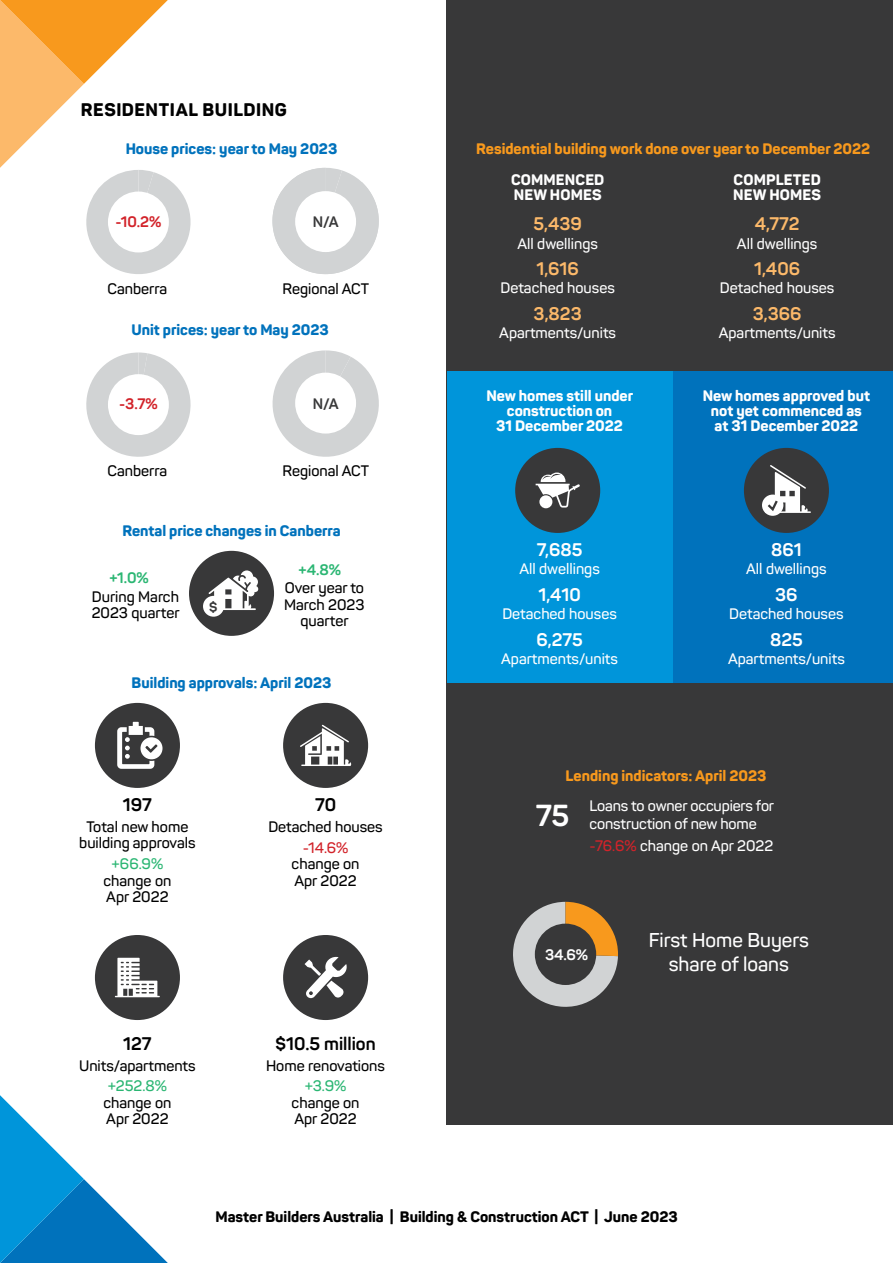
<style>
.page{position:relative;width:893px;height:1263px;background:#fff}
.page>*{position:absolute;margin:0;border:0;box-sizing:border-box;transform-origin:0 0}
.Economic_data_bullet{font:700 30px "Panton";color:#fff}
.Economic_data_bullet-2{font:600 19.65px/23.7px "Panton";color:#fff;text-align:center}
.Economic_data_bullet-3{font:700 18px "Panton";color:#fcb96a}
.Head_2{font:800 18px "Panton";letter-spacing:.03em;color:#000}
.Economic_data_bullet-4{font:700 18px "Panton";color:#fff}
.Economic_data_bullet-5{font:700 18px "Panton";color:#000}
.Economic_data_bullet-6{font:600 15px/16.5px "Panton";color:#000;text-align:center}
.Economic_data_bullet-7{font:600 15px/18px "Panton";color:#fff}
.Head_3_Left{font:800 15px/15px "Panton";color:#fff}
.Head_3_Left-2{font:800 15px "Panton";color:#0072bc}
.t1{font:800 15px "Panton";color:#000}
.Economic_data_bullet-8{font:800 15px "Panton";color:#f8991d}
.Head_3_Left-3{font:800 15px "Panton";color:#f8991d}
.Head_3{font:700 15px "Panton";color:#d2232a}
.Head_3-2{font:700 15px "Panton";color:#2bb673}
.Economic_data_bullet-9{font:600 15px "Panton";color:#2bb673}
.Head_3-3{font:700 15px "Panton";color:#383839}
.Economic_data_bullet-10{font:700 15px "Panton";color:#fff}
.Head_3-4{font:700 14.1px "Panton";color:#383839}
.s1{font-weight:600;font-size:15px;color:#fff}
.s2{color:#2bb673}
.s3{color:#d2232a}
</style>
<div class="page">
<svg style="left:0;top:1095px;width:168px;height:168px"></svg>
<svg style="left:0;top:0;width:191px;height:274px"></svg>
<svg style="left:86px;top:352px;width:105px;height:105px"></svg>
<svg style="left:272px;top:350px;width:107px;height:107px"></svg>
<svg style="left:272px;top:168px;width:107px;height:107px"></svg>
<div style="left:446px;top:0;width:447px;height:1124px;background:#383839"></div>
<div style="left:672px;top:372px;width:221px;height:311px;background:#0072bc"></div>
<div style="left:447px;top:372px;width:225px;height:311px;background:#0095da"></div>
<div style="left:108px;top:374px;width:61px;height:61px;background:#fff;border-radius:50%"></div>
<div style="left:108px;top:192px;width:61px;height:60px;background:#fff;border-radius:50%"></div>
<div style="left:295px;top:191px;width:61px;height:61px;background:#fff;border-radius:50%"></div>
<div style="left:283px;top:703px;width:85px;height:85px;background:#383839;border-radius:50%"></div>
<div style="left:95px;top:703px;width:85px;height:85px;background:#383839;border-radius:50%"></div>
<svg style="left:117px;top:722px;width:46px;height:47px"></svg>
<div style="left:283px;top:935px;width:85px;height:85px;background:#383839;border-radius:50%"></div>
<svg style="left:305px;top:957px;width:42px;height:41px"></svg>
<div style="left:189px;top:551px;width:85px;height:85px;background:#383839;border-radius:50%"></div>
<svg style="left:204px;top:570px;width:55px;height:40px"></svg>
<div style="left:203px;top:596px;width:21px;height:21px;background:#fff;border-radius:50%"></div>
<svg style="left:300px;top:725px;width:51px;height:41px"></svg>
<div style="left:295px;top:373px;width:61px;height:61px;background:#fff;border-radius:50%"></div>
<div style="left:95px;top:935px;width:85px;height:85px;background:#383839;border-radius:50%"></div>
<svg style="left:115px;top:958px;width:45px;height:39px"></svg>
<div style="left:515px;top:448px;width:85px;height:85px;background:#383839;border-radius:50%"></div>
<div style="left:744px;top:448px;width:85px;height:85px;background:#383839;border-radius:50%"></div>
<div style="left:762px;top:495px;width:21px;height:21px;background:#fff;border-radius:50%"></div>
<svg style="left:765px;top:465px;width:46px;height:48px"></svg>
<svg style="left:536px;top:472px;width:44px;height:36px"></svg>
<svg style="left:513px;top:902px;width:105px;height:105px"></svg>
<div style="left:535px;top:924px;width:61px;height:61px;background:#383839;border-radius:50%"></div>
<p class="Head_2" style="left:81px;top:98px;width:304px">RESIDENTIAL BUILDING <span class="s1">on June 2020</span></p>
<p class="Head_3_Left-2" style="left:126px;top:139px;width:213px">House prices: year to May 2023</p>
<p class="Head_3" style="left:115px;top:213px;width:48px">-10.2%</p>
<p class="Head_3-3" style="left:313px;top:213px;width:28px">N/A</p>
<p class="Economic_data_bullet-6" style="left:108px;top:281px;width:61px">Canberra</p>
<p class="Economic_data_bullet-6" style="left:282px;top:281px;width:88px">Regional ACT</p>
<p class="Head_3_Left-2" style="left:131px;top:321px;width:199px">Unit prices: year to May 2023</p>
<p class="Head_3" style="left:119px;top:394px;width:40px">-3.7%</p>
<p class="Economic_data_bullet-6" style="left:108px;top:463px;width:61px">Canberra</p>
<p class="Head_3-3" style="left:313px;top:394px;width:28px">N/A</p>
<p class="Economic_data_bullet-6" style="left:282px;top:463px;width:88px">Regional ACT</p>
<p class="Head_3_Left-2" style="left:122px;top:521px;width:220px">Rental price changes in Canberra</p>
<p class="Head_3-2" style="left:109px;top:568px;width:41px">+1.0%</p>
<p class="Economic_data_bullet-6" style="left:92px;top:588px;width:89px;text-align:left">During March<br>2023 quarter</p>
<p class="Head_3-4" style="left:209px;top:598px;width:10px">$</p>
<p class="Head_3-2" style="left:299px;top:560px;width:44px">+4.8%</p>
<p class="Economic_data_bullet-6" style="left:284px;top:580px;width:82px">Over year to<br>March 2023 quarter</p>
<p class="Head_3_Left-2" style="left:132px;top:673px;width:201px">Building approvals: April 2023</p>
<p class="Economic_data_bullet-5" style="left:123px;top:794px;width:31px">197</p>
<p class="Economic_data_bullet-6" style="left:79px;top:818px;width:118px">Total new home building approvals</p>
<p class="Economic_data_bullet-9" style="left:112px;top:855px;width:53px">+66.9%</p>
<p class="Economic_data_bullet-6" style="left:103px;top:872px;width:69px;text-align:left">change on<br>Apr 2022</p>
<p class="Economic_data_bullet-5" style="left:123px;top:1032px;width:30px">127</p>
<p class="Economic_data_bullet-6" style="left:79px;top:1057px;width:118px">Units/apartments</p>
<p class="Economic_data_bullet-6" style="left:103px;top:1078px;width:69px;text-align:left"><span class="s2">+252.8% </span>change on<br>Apr 2022</p>
<p class="Economic_data_bullet-5" style="left:315px;top:794px;width:23px">70</p>
<p class="Economic_data_bullet-6" style="left:268px;top:818px;width:116px">Detached houses</p>
<p class="Economic_data_bullet-6" style="left:292px;top:839px;width:69px"><span class="s3">-14.6% </span>change on<br>Apr 2022</p>
<p class="Economic_data_bullet-5" style="left:276px;top:1032px;width:102px">$10.5 million</p>
<p class="Economic_data_bullet-6" style="left:266px;top:1057px;width:120px">Home renovations</p>
<p class="Economic_data_bullet-6" style="left:292px;top:1078px;width:69px"><span class="s2">+3.9% </span>change on<br>Apr 2022</p>
<p class="Economic_data_bullet-8" style="left:476px;top:139px;width:396px">Residential building work done over year to December 2022</p>
<p class="Head_3_Left" style="left:511px;top:172px;width:95px">COMMENCED<br>NEW HOMES</p>
<p class="Economic_data_bullet-3" style="left:533px;top:213px;width:50px">5,439</p>
<p class="Economic_data_bullet-7" style="left:517px;top:234px;width:82px">All dwellings</p>
<p class="Economic_data_bullet-3" style="left:536px;top:258px;width:44px">1,616</p>
<p class="Economic_data_bullet-7" style="left:500px;top:279px;width:116px">Detached houses</p>
<p class="Economic_data_bullet-3" style="left:534px;top:302px;width:50px">3,823</p>
<p class="Economic_data_bullet-7" style="left:499px;top:324px;width:118px">Apartments/units</p>
<p class="Head_3_Left" style="left:733px;top:172px;width:89px">COMPLETED<br>NEW HOMES</p>
<p class="Economic_data_bullet-3" style="left:755px;top:213px;width:46px">4,772</p>
<p class="Economic_data_bullet-7" style="left:737px;top:234px;width:82px">All dwellings</p>
<p class="Economic_data_bullet-3" style="left:754px;top:258px;width:47px">1,406</p>
<p class="Economic_data_bullet-7" style="left:720px;top:279px;width:116px">Detached houses</p>
<p class="Economic_data_bullet-3" style="left:753px;top:302px;width:50px">3,366</p>
<p class="Economic_data_bullet-7" style="left:719px;top:324px;width:118px">Apartments/units</p>
<p class="Head_3_Left" style="left:486px;top:388px;width:148px;text-align:center">New homes still under construction on<br>31 December 2022</p>
<p class="Head_3_Left" style="left:703px;top:388px;width:169px;text-align:center">New homes approved but not yet commenced as at 31 December 2022</p>
<p class="Economic_data_bullet-4" style="left:537px;top:539px;width:47px">7,685</p>
<p class="Economic_data_bullet-7" style="left:519px;top:560px;width:82px">All dwellings</p>
<p class="Economic_data_bullet-4" style="left:538px;top:583px;width:44px">1,410</p>
<p class="Economic_data_bullet-7" style="left:502px;top:605px;width:116px">Detached houses</p>
<p class="Economic_data_bullet-4" style="left:536px;top:628px;width:48px">6,275</p>
<p class="Economic_data_bullet-7" style="left:501px;top:649px;width:118px">Apartments/units</p>
<p class="Economic_data_bullet-4" style="left:771px;top:539px;width:32px">861</p>
<p class="Economic_data_bullet-7" style="left:746px;top:560px;width:82px">All dwellings</p>
<p class="Economic_data_bullet-4" style="left:775px;top:583px;width:24px">36</p>
<p class="Economic_data_bullet-7" style="left:729px;top:605px;width:116px">Detached houses</p>
<p class="Economic_data_bullet-4" style="left:770px;top:628px;width:34px">825</p>
<p class="Economic_data_bullet-7" style="left:728px;top:649px;width:118px">Apartments/units</p>
<p class="Head_3_Left-3" style="left:566px;top:766px;width:202px">Lending indicators: April 2023</p>
<p class="Economic_data_bullet" style="left:536px;top:796px;width:35px">75</p>
<p class="Economic_data_bullet-7" style="left:590px;top:797px;width:186px">Loans to owner occupiers for construction of new home</p>
<p class="Economic_data_bullet-7" style="left:590px;top:837px;width:185px"><span class="s3">-76.6%</span> change on Apr 2022</p>
<p class="Economic_data_bullet-10" style="left:545px;top:945px;width:45px">34.6%</p>
<p class="Economic_data_bullet-2" style="left:649px;top:928px;width:162px">First Home Buyers share of loans</p>
<p class="t1" style="left:215px;top:1207px;width:464px">Master Builders Australia | Building &amp; Construction ACT | June 2023</p>
</div>
